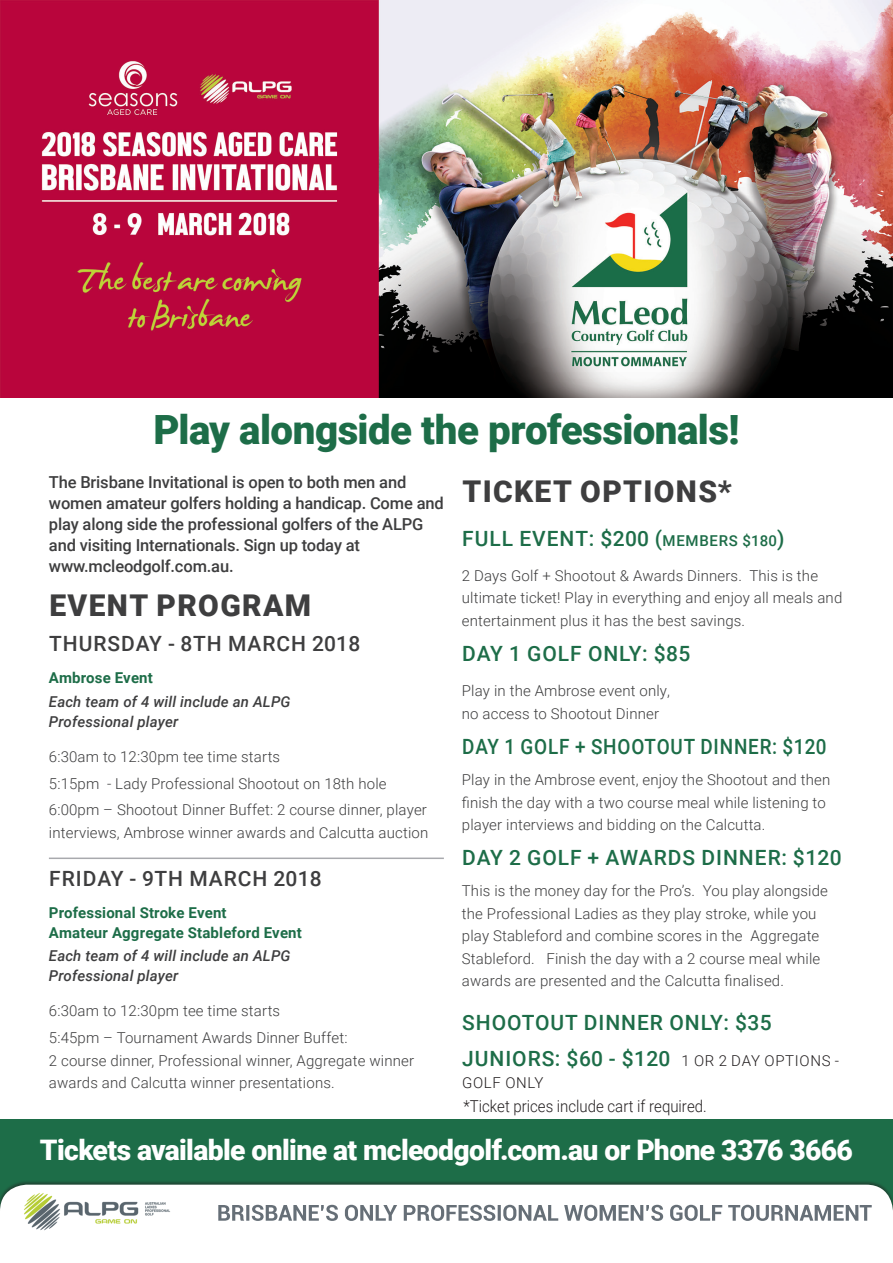
<style>
.page{position:relative;width:893px;height:1263px;background:#fff}
.page>*{position:absolute;margin:0;border:0;box-sizing:border-box;transform-origin:0 0}
.t1{font:900 40.35px "Roboto";letter-spacing:-.015em;color:#1d6d48}
.t2{font:900 30px "Roboto";letter-spacing:.045em;color:#3e3e3f}
.t3{font:900 28.35px "Roboto";letter-spacing:-.02em;color:#fff}
.t4{font:500 21px "Roboto";letter-spacing:.045em;color:#1d6d48}
.t5{font:500 21px "Roboto";letter-spacing:.045em;color:#3e3e3f}
.t6{font:500 21px "Roboto";letter-spacing:.045em;color:#1d6d48;scale:.9 1}
.t7{font:500 16.5px/21px "Roboto";letter-spacing:-.01em;color:#3e3e3f}
.t8{font:300 16.35px "Roboto";color:#231f20;scale:.92 1}
.t9{font:300 15px/22.5px "Roboto";letter-spacing:.01em;color:#3e3e3f}
.t10{font:italic 500 15px/19.5px "Roboto";letter-spacing:.01em;color:#3e3e3f}
.t11{font:700 15px/19.5px "Roboto";letter-spacing:.01em;color:#1d6d48}
.t12{font:300 15px "Roboto";letter-spacing:.045em;color:#231f20}
.s1{font-size:15px}
.s2{font-weight:300;font-size:15px;color:#231f20}
</style>
<div class="page">
<div style="left:0;top:1120px;width:893px;height:143px;background:#1d6d48"></div>
<div style="left:0;top:1180px;width:893px;height:83px;background:#231f20;opacity:.5"></div>
<div style="left:0;top:1185px;width:893px;height:78px;background:#fff"></div>
<img style="left:21px;top:1192px;width:152px;height:41px">
<svg style="left:218px;top:1205px;width:654px;height:16px;background:#b8bcc0"></svg>
<hr style="left:49px;top:857px;width:395px;height:2px;background:#a8a9ad">
<img style="left:0;top:0;width:893px;height:397px">
<p class="t1" style="left:154px;top:402px;width:587px">Play alongside the professionals!</p>
<p class="t7" style="left:49px;top:471px;width:396px">The Brisbane Invitational is open to both men and women amateur golfers holding a handicap. Come and play along side the professional golfers of the ALPG and visiting Internationals. Sign up today at www.mcleodgolf.com.au.</p>
<p class="t2" style="left:49px;top:584px;width:263px">EVENT PROGRAM</p>
<p class="t5" style="left:49px;top:629px;width:313px">THURSDAY - 8TH MARCH 2018</p>
<p class="t11" style="left:49px;top:668px;width:105px">Ambrose Event</p>
<p class="t10" style="left:49px;top:691px;width:243px">Each team of 4 will include an ALPG<br>Professional player</p>
<p class="t9" style="left:49px;top:745px;width:233px">6:30am to 12:30pm tee time starts</p>
<p class="t9" style="left:49px;top:771px;width:339px">5:15pm - Lady Professional Shootout on 18th hole</p>
<p class="t9" style="left:49px;top:798px;width:381px">6:00pm – Shootout Dinner Buffet: 2 course dinner, player interviews, Ambrose winner awards and Calcutta auction</p>
<p class="t5" style="left:49px;top:864px;width:274px">FRIDAY - 9TH MARCH 2018</p>
<p class="t11" style="left:49px;top:902px;width:254px">Professional Stroke Event<br>Amateur Aggregate Stableford Event</p>
<p class="t10" style="left:49px;top:946px;width:243px">Each team of 4 will include an ALPG<br>Professional player</p>
<p class="t9" style="left:49px;top:999px;width:233px">6:30am to 12:30pm tee time starts</p>
<p class="t9" style="left:49px;top:1026px;width:367px">5:45pm – Tournament Awards Dinner Buffet:<br>2 course dinner, Professional winner, Aggregate winner awards and Calcutta winner presentations.</p>
<p class="t2" style="left:462px;top:470px;width:271px">TICKET OPTIONS*</p>
<p class="t4" style="left:462px;top:523px;width:324px">FULL EVENT: $200 (<span class="s1">MEMBERS $180</span>)</p>
<p class="t9" style="left:462px;top:564px;width:382px">2 Days Golf + Shootout &amp; Awards Dinners. This is the ultimate ticket! Play in everything and enjoy all meals and entertainment plus it has the best savings.</p>
<p class="t4" style="left:462px;top:639px;width:230px">DAY 1 GOLF ONLY: $85</p>
<p class="t9" style="left:462px;top:679px;width:210px">Play in the Ambrose event only, no access to Shootout Dinner</p>
<p class="t6" style="left:462px;top:732px;width:406px">DAY 1 GOLF + SHOOTOUT DINNER: $120</p>
<p class="t9" style="left:462px;top:768px;width:370px">Play in the Ambrose event, enjoy the Shootout and then finish the day with a two course meal while listening to player interviews and bidding on the Calcutta.</p>
<p class="t4" style="left:462px;top:843px;width:381px">DAY 2 GOLF + AWARDS DINNER: $120</p>
<p class="t9" style="left:462px;top:879px;width:368px">This is the money day for the Pro’s. You play alongside the Professional Ladies as they play stroke, while you play Stableford and combine scores in the Aggregate Stableford. Finish the day with a 2 course meal while awards are presented and the Calcutta finalised.</p>
<p class="t4" style="left:462px;top:1008px;width:311px">SHOOTOUT DINNER ONLY: $35</p>
<p class="t4" style="left:462px;top:1043px;width:378px">JUNIORS: $60 - $120 <span class="s2">1 OR 2 DAY OPTIONS -</span></p>
<p class="t12" style="left:462px;top:1072px;width:83px">GOLF ONLY</p>
<p class="t8" style="left:463px;top:1094px;width:266px">*Ticket prices include cart if required.</p>
<p class="t3" style="left:40px;top:1130px;width:814px">Tickets available online at mcleodgolf.com.au or Phone 3376 3666</p>
</div>
